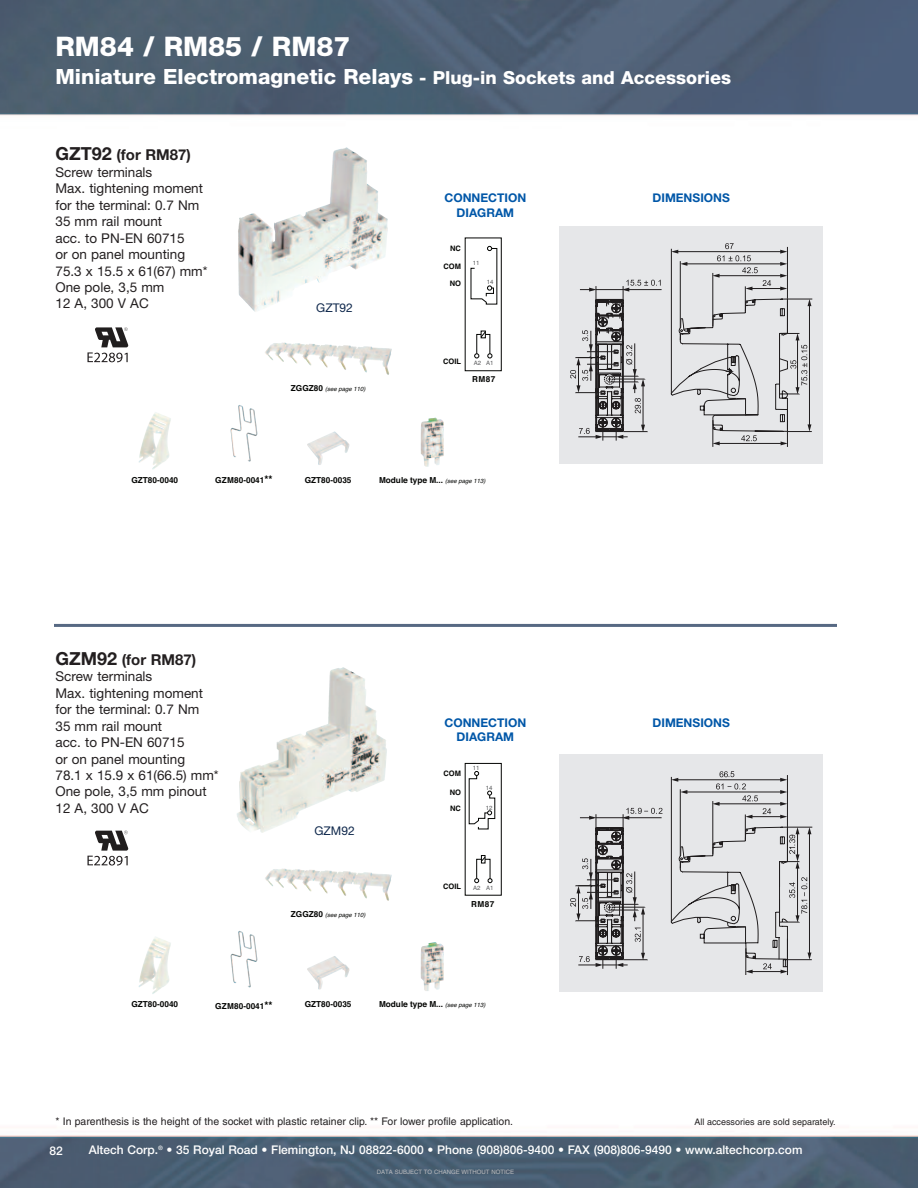
<style>
.page{position:relative;width:918px;height:1188px;background:#fff}
.page>*{position:absolute;margin:0;border:0;box-sizing:border-box;transform-origin:0 0}
.t1{font:800 27px "Helvetica Neue";color:#fff}
.t2{font:800 21px "Helvetica Neue";color:#fff}
.t3{font:700 15px "Helvetica Neue";color:#231f20}
.t4{font:13.5px/16.5px "Helvetica Neue";color:#231f20}
.t5{font:500 12px "Helvetica Neue";color:#fff}
.t6{font:700 12px/14.4px "Helvetica Neue";color:#0157a8;text-align:center}
.t7{font:12px "Helvetica Neue";color:#0f284c}
.t8{font:10.5px "Helvetica";color:#231f20}
.t9{font:9px "Helvetica";color:#231f20}
.t10{font:700 8.25px "Helvetica";color:#040503}
.t11{font:700 7.5px "Helvetica";color:#040503}
.t12{font:italic 6px "Helvetica";color:#040503}
.t13{font:6px "Helvetica";color:#bcbdc0}
.t14{font:6px "Helvetica";color:#58595b}
.s1{font-size:18px}
.s2{font-weight:700;font-style:normal;font-size:8.25px}
.s3{font-size:10.5px}
.s4{font-weight:400;font-style:italic;font-size:6px}
</style>
<div class="page">
<img style="left:0;top:0;width:918px;height:1188px">
<div style="left:559px;top:226px;width:264px;height:238px;background:#e6e7e9"></div>
<svg style="left:238px;top:147px;width:150px;height:165px"></svg>
<img style="left:274px;top:147px;width:72px;height:92px">
<svg style="left:237px;top:667px;width:150px;height:166px"></svg>
<img style="left:246px;top:667px;width:96px;height:102px">
<img style="left:306px;top:431px;width:43px;height:34px">
<img style="left:231px;top:405px;width:10px;height:42px">
<img style="left:139px;top:412px;width:32px;height:58px">
<img style="left:421px;top:418px;width:23px;height:49px">
<img style="left:265px;top:342px;width:47px;height:24px">
<img style="left:306px;top:956px;width:43px;height:34px">
<img style="left:231px;top:931px;width:10px;height:42px">
<img style="left:139px;top:936px;width:32px;height:58px">
<img style="left:421px;top:942px;width:23px;height:49px">
<img style="left:265px;top:868px;width:47px;height:24px">
<svg style="left:670px;top:243px;width:142px;height:233px"></svg>
<div style="left:465px;top:238px;width:37px;height:133px;border:1px solid #040503"></div>
<div style="left:465px;top:763px;width:37px;height:133px;border:1px solid #040503"></div>
<svg style="left:470px;top:246px;width:28px;height:59px"></svg>
<svg style="left:474px;top:331px;width:18px;height:27px"></svg>
<hr style="left:625px;top:289px;width:37px;height:1px;background:#201d1e">
<svg style="left:570px;top:280px;width:91px;height:161px"></svg>
<div style="left:559px;top:754px;width:264px;height:238px;background:#e6e7e9"></div>
<svg style="left:570px;top:771px;width:242px;height:242px"></svg>
<svg style="left:468px;top:771px;width:28px;height:59px"></svg>
<svg style="left:474px;top:855px;width:18px;height:28px"></svg>
<hr style="left:54px;top:624px;width:783px;height:3px;background:#576983">
<svg style="left:87px;top:327px;width:41px;height:35px"></svg>
<svg style="left:87px;top:831px;width:41px;height:35px"></svg>
<h1 class="t1" style="left:56px;top:30px;width:296px">RM84 / RM85 / RM87</h1>
<h2 class="t2" style="left:56px;top:64px;width:677px">Miniature Electromagnetic Relays <span class="s1">- Plug-in Sockets and Accessories</span></h2>
<p class="t3" style="left:56px;top:149px;width:137px"><span class="s1">GZT92</span> (for RM87)</p>
<p class="t4" style="left:56px;top:164px;width:153px">Screw terminals<br>Max. tightening moment for the terminal: 0.7 Nm<br>35 mm rail mount<br>acc. to PN-EN 60715<br>or on panel mounting<br>75.3 x 15.5 x 61(67) mm*<br>One pole, 3,5 mm<br>12 A, 300 V AC</p>
<p class="t7" style="left:316px;top:299px;width:38px">GZT92</p>
<p class="t12" style="left:291px;top:385px;width:76px"><span class="s2">ZGGZ80</span> (see page 110)</p>
<p class="t6" style="left:444px;top:192px;width:83px">CONNECTION<br>DIAGRAM</p>
<p class="t6" style="left:653px;top:192px;width:79px">DIMENSIONS</p>
<p class="t11" style="left:450px;top:243px;width:12px">NC</p>
<p class="t11" style="left:444px;top:261px;width:19px">COM</p>
<p class="t11" style="left:450px;top:277px;width:13px">NO</p>
<p class="t14" style="left:473px;top:258px;width:8px">11</p>
<p class="t14" style="left:487px;top:278px;width:8px">14</p>
<p class="t11" style="left:443px;top:355px;width:19px">COIL</p>
<p class="t14" style="left:474px;top:358px;width:21px">A2 A1</p>
<p class="t10" style="left:472px;top:373px;width:25px">RM87</p>
<p class="t10" style="left:131px;top:473px;width:48px">GZT80-0040</p>
<p class="t10" style="left:215px;top:474px;width:59px">GZM80-0041<span class="s3">**</span></p>
<p class="t10" style="left:305px;top:473px;width:48px">GZT80-0035</p>
<p class="t10" style="left:379px;top:473px;width:108px">Module type M... <span class="s4">(see page 113)</span></p>
<p class="t3" style="left:56px;top:654px;width:142px"><span class="s1">GZM92</span> (for RM87)</p>
<p class="t4" style="left:56px;top:669px;width:165px">Screw terminals<br>Max. tightening moment for the terminal: 0.7 Nm<br>35 mm rail mount<br>acc. to PN-EN 60715<br>or on panel mounting<br>78.1 x 15.9 x 61(66.5) mm*<br>One pole, 3,5 mm pinout<br>12 A, 300 V AC</p>
<p class="t7" style="left:314px;top:822px;width:42px">GZM92</p>
<p class="t12" style="left:291px;top:911px;width:76px"><span class="s2">ZGGZ80</span> (see page 110)</p>
<p class="t6" style="left:444px;top:717px;width:83px">CONNECTION<br>DIAGRAM</p>
<p class="t6" style="left:653px;top:717px;width:79px">DIMENSIONS</p>
<p class="t11" style="left:444px;top:767px;width:19px">COM</p>
<p class="t11" style="left:450px;top:786px;width:13px">NO</p>
<p class="t11" style="left:450px;top:802px;width:12px">NC</p>
<p class="t14" style="left:473px;top:763px;width:8px">11</p>
<p class="t14" style="left:486px;top:783px;width:8px">14</p>
<p class="t14" style="left:486px;top:803px;width:8px">12</p>
<p class="t11" style="left:443px;top:880px;width:19px">COIL</p>
<p class="t14" style="left:473px;top:883px;width:22px">A2 A1</p>
<p class="t10" style="left:471px;top:897px;width:25px">RM87</p>
<p class="t10" style="left:131px;top:998px;width:48px">GZT80-0040</p>
<p class="t10" style="left:215px;top:1000px;width:59px">GZM80-0041<span class="s3">**</span></p>
<p class="t10" style="left:305px;top:998px;width:48px">GZT80-0035</p>
<p class="t10" style="left:379px;top:998px;width:108px">Module type M... <span class="s4">(see page 113)</span></p>
<p class="t8" style="left:56px;top:1118px;width:459px">* In parenthesis is the height of the socket with plastic retainer clip. ** For lower profile application.</p>
<p class="t9" style="left:694px;top:1119px;width:143px">All accessories are sold separately.</p>
<p class="t5" style="left:50px;top:1143px;width:15px">82</p>
<p class="t5" style="left:89px;top:1143px;width:715px">Altech Corp.<sup>®</sup> • 35 Royal Road • Flemington, NJ 08822-6000 • Phone (908)806-9400 • FAX (908)806-9490 • www.altechcorp.com</p>
<p class="t13" style="left:377px;top:1169px;width:139px">DATA SUBJECT TO CHANGE WITHOUT NOTICE</p>
</div>
